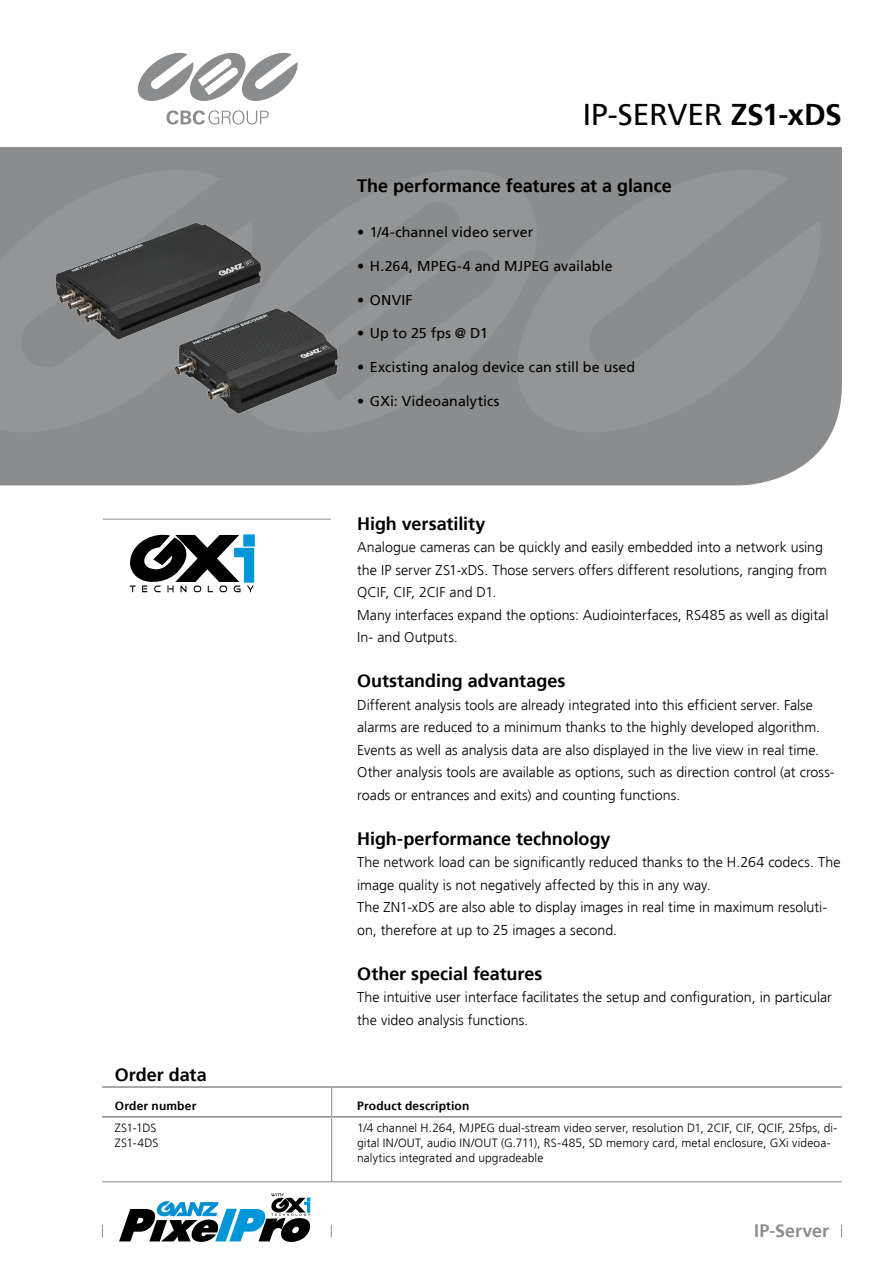
<style>
.page{position:relative;width:893px;height:1263px;background:#fff}
.page>*{position:absolute;margin:0;border:0;box-sizing:border-box;transform-origin:0 0}
.t1{font:30px "Frutiger LT Std";color:#000}
.t2{font:700 18px "Frutiger LT Std";letter-spacing:-.005em;color:#000}
.t3{font:700 18px "Frutiger LT Std";color:#8a8c8e}
.t4{font:300 14.25px/22.5px "Frutiger LT Std";color:#000}
.t5{font:14.25px "Frutiger LT Std";letter-spacing:.005em;color:#000}
.t6{font:300 12px/15px "Frutiger LT Std";letter-spacing:.01em;color:#000}
.t7{font:700 12px "Frutiger LT Std";letter-spacing:.015em;color:#000}
.s1{font-weight:700}
</style>
<div class="page">
<svg style="left:102px;top:1225px;width:1px;height:12px"></svg>
<svg style="left:841px;top:1225px;width:1px;height:12px"></svg>
<svg style="left:331px;top:1225px;width:1px;height:12px"></svg>
<div style="left:0;top:147px;width:842px;height:338px;background:#8a8c8e"></div>
<svg style="left:212px;top:152px;width:345px;height:282px;background:#8d8f91"></svg>
<svg style="left:0;top:157px;width:260px;height:277px;background:#8e9091"></svg>
<div style="left:496px;top:157px;width:325px;height:277px;background:#8f9092"></div>
<img style="left:169px;top:274px;width:175px;height:175px">
<img style="left:52px;top:175px;width:213px;height:213px">
<hr style="left:103px;top:519px;width:228px;height:1px;background:#8a8c8e">
<svg style="left:167px;top:110px;width:102px;height:15px"></svg>
<svg style="left:137px;top:52px;width:161px;height:49px"></svg>
<svg style="left:119px;top:1193px;width:191px;height:49px"></svg>
<svg style="left:331px;top:1088px;width:1px;height:28px"></svg>
<hr style="left:331px;top:1117px;width:1px;height:64px;background:#8a8c8e">
<hr style="left:102px;top:1181px;width:230px;height:1px;background:#8a8c8e">
<hr style="left:332px;top:1181px;width:510px;height:1px;background:#8a8c8e">
<hr style="left:102px;top:1116px;width:230px;height:1px;background:#8a8c8e">
<hr style="left:332px;top:1116px;width:510px;height:1px;background:#8a8c8e">
<hr style="left:102px;top:1086px;width:230px;height:2px;background:#8a8c8e">
<hr style="left:332px;top:1086px;width:510px;height:2px;background:#8a8c8e">
<svg style="left:130px;top:534px;width:125px;height:58px"></svg>
<h1 class="t1" style="left:583px;top:96px;width:261px">IP-SERVER <span class="s1">ZS1-xDS</span></h1>
<p class="t2" style="left:357px;top:175px;width:316px">The performance features at a glance</p>
<p class="t5" style="left:357px;top:224px;width:178px">• 1/4-channel video server</p>
<p class="t5" style="left:357px;top:257px;width:257px">• H.264, MPEG-4 and MJPEG available</p>
<p class="t5" style="left:357px;top:291px;width:57px">• ONVIF</p>
<p class="t5" style="left:357px;top:325px;width:132px">• Up to 25 fps @ D1</p>
<p class="t5" style="left:357px;top:359px;width:280px">• Excisting analog device can still be used</p>
<p class="t5" style="left:357px;top:392px;width:144px">• GXi: Videoanalytics</p>
<p class="t2" style="left:357px;top:513px;width:130px">High versatility</p>
<p class="t4" style="left:357px;top:536px;width:473px">Analogue cameras can be quickly and easily embedded into a network using the IP server ZS1-xDS. Those servers offers different resolutions, ranging from QCIF, CIF, 2CIF and D1.<br>Many interfaces expand the options: Audiointerfaces, RS485 as well as digital In- and Outputs.</p>
<p class="t2" style="left:357px;top:670px;width:210px">Outstanding advantages</p>
<p class="t4" style="left:357px;top:694px;width:479px">Different analysis tools are already integrated into this efficient server. False alarms are reduced to a minimum thanks to the highly developed algorithm.<br>Events as well as analysis data are also displayed in the live view in real time.<br>Other analysis tools are available as options, such as direction control (at cross&shy;roads or entrances and exits) and counting functions.</p>
<p class="t2" style="left:357px;top:828px;width:255px">High-performance technology</p>
<p class="t4" style="left:357px;top:851px;width:485px">The network load can be significantly reduced thanks to the H.264 codecs. The image quality is not negatively affected by this in any way.<br>The ZN1-xDS are also able to display images in real time in maximum resoluti&shy;on, therefore at up to 25 images a second.</p>
<p class="t2" style="left:357px;top:963px;width:187px">Other special features</p>
<p class="t4" style="left:357px;top:986px;width:476px">The intuitive user interface facilitates the setup and configuration, in particular the video analysis functions.</p>
<p class="t2" style="left:115px;top:1064px;width:93px">Order data</p>
<p class="t7" style="left:115px;top:1099px;width:83px">Order number</p>
<p class="t7" style="left:357px;top:1099px;width:114px">Product description</p>
<p class="t6" style="left:115px;top:1121px;width:45px">ZS1-1DS<br>ZS1-4DS</p>
<p class="t6" style="left:357px;top:1121px;width:482px">1/4 channel H.264, MJPEG dual-stream video server, resolution D1, 2CIF, CIF, QCIF, 25fps, di&shy;gital IN/OUT, audio IN/OUT (G.711), RS-485, SD memory card, metal enclosure, GXi videoa&shy;nalytics integrated and upgradeable</p>
<p class="t3" style="left:754px;top:1220px;width:77px">IP-Server</p>
</div>
